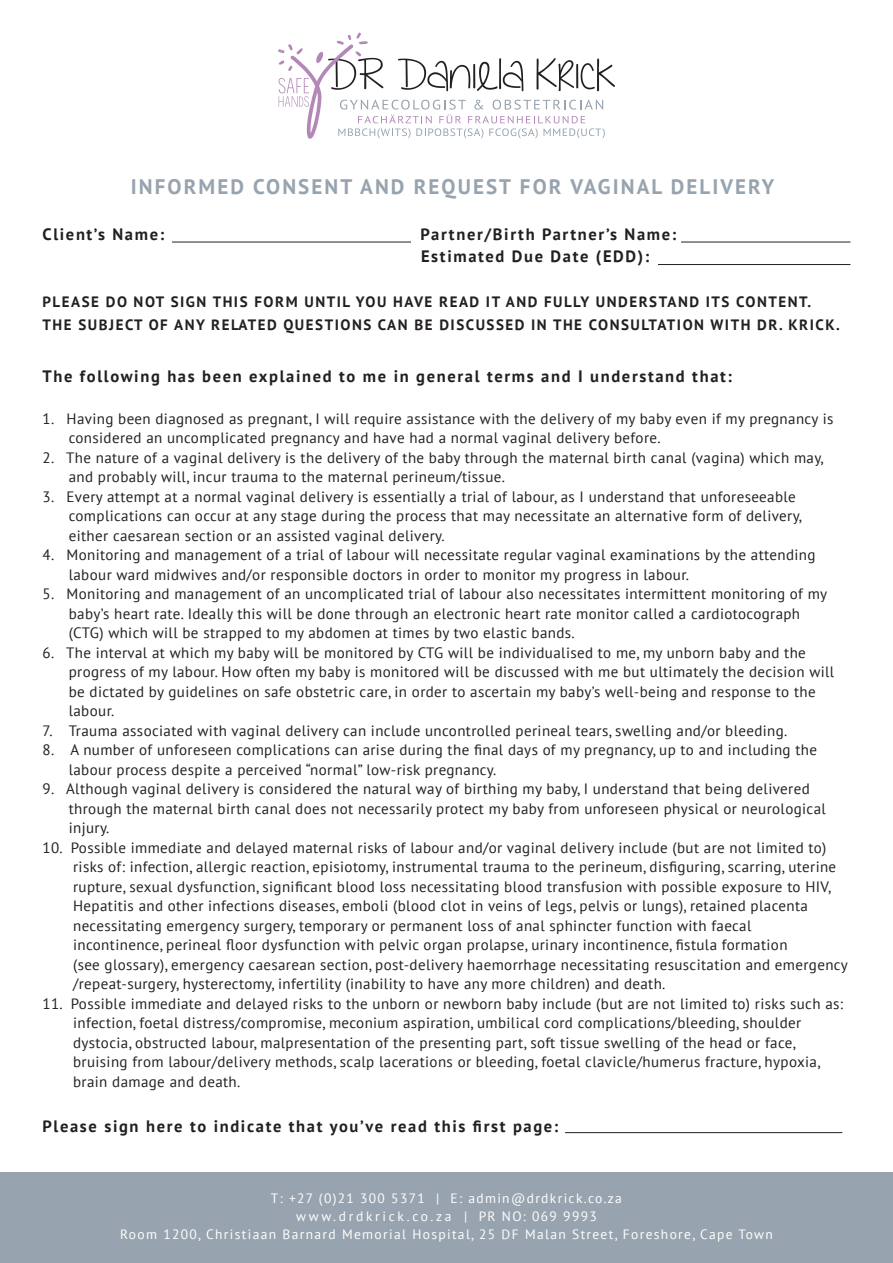
<style>
.page{position:relative;width:893px;height:1263px;background:#fff}
.page>*{position:absolute;margin:0;border:0;box-sizing:border-box;transform-origin:0 0}
.t1{font:700 21px "PT Sans";letter-spacing:.1em;color:#97a3ae}
.t2{font:700 16.5px/22.5px "PT Sans";letter-spacing:.1em;color:#231f20}
.t3{font:15px/19.5px "PT Sans";letter-spacing:.025em;color:#231f20}
.t4{font:700 15px/22.5px "PT Sans";letter-spacing:.1em;color:#231f20}
.t5{font:13.5px/18px "PT Sans";letter-spacing:.1em;color:#fff;text-align:center}
</style>
<div class="page">
<div style="left:0;top:1172px;width:893px;height:91px;background:#97a3ae"></div>
<svg style="left:278px;top:32px;width:337px;height:107px"></svg>
<hr style="left:172px;top:242px;width:239px;height:1px;background:#231f20">
<hr style="left:681px;top:242px;width:169px;height:1px;background:#231f20">
<hr style="left:658px;top:264px;width:192px;height:1px;background:#231f20">
<hr style="left:565px;top:1132px;width:277px;height:1px;background:#231f20">
<h1 class="t1" style="left:131px;top:173px;width:645px">INFORMED CONSENT AND REQUEST FOR VAGINAL DELIVERY</h1>
<p class="t2" style="left:43px;top:222px;width:123px">Client’s Name:</p>
<p class="t2" style="left:421px;top:222px;width:257px">Partner/Birth Partner’s Name:<br>Estimated Due Date (EDD):</p>
<p class="t4" style="left:43px;top:290px;width:799px">PLEASE DO NOT SIGN THIS FORM UNTIL YOU HAVE READ IT AND FULLY UNDERSTAND ITS CONTENT.<br>THE SUBJECT OF ANY RELATED QUESTIONS CAN BE DISCUSSED IN THE CONSULTATION WITH DR. KRICK.</p>
<p class="t2" style="left:42px;top:364px;width:691px">The following has been explained to me in general terms and I understand that:</p>
<p class="t3" style="left:69px;top:408px;width:766px;text-indent:-26px">1. Having been diagnosed as pregnant, I will require assistance with the delivery of my baby even if my pregnancy is considered an uncomplicated pregnancy and have had a normal vaginal delivery before.</p>
<p class="t3" style="left:69px;top:447px;width:756px;text-indent:-26px">2. The nature of a vaginal delivery is the delivery of the baby through the maternal birth canal (vagina) which may, and probably will, incur trauma to the maternal perineum/tissue.</p>
<p class="t3" style="left:69px;top:486px;width:735px;text-indent:-26px">3. Every attempt at a normal vaginal delivery is essentially a trial of labour, as I understand that unforeseeable complications can occur at any stage during the process that may necessitate an alternative form of delivery, either caesarean section or an assisted vaginal delivery.</p>
<p class="t3" style="left:69px;top:545px;width:748px;text-indent:-26px">4. Monitoring and management of a trial of labour will necessitate regular vaginal examinations by the attending labour ward midwives and/or responsible doctors in order to monitor my progress in labour.</p>
<p class="t3" style="left:69px;top:584px;width:760px;text-indent:-26px">5. Monitoring and management of an uncomplicated trial of labour also necessitates intermittent monitoring of my baby’s heart rate. Ideally this will be done through an electronic heart rate monitor called a cardiotocograph (CTG) which will be strapped to my abdomen at times by two elastic bands.</p>
<p class="t3" style="left:69px;top:642px;width:767px;text-indent:-26px">6. The interval at which my baby will be monitored by CTG will be individualised to me, my unborn baby and the progress of my labour. How often my baby is monitored will be discussed with me but ultimately the decision will be dictated by guidelines on safe obstetric care, in order to ascertain my baby’s well-being and response to the labour.</p>
<p class="t3" style="left:42px;top:720px;width:746px">7. Trauma associated with vaginal delivery can include uncontrolled perineal tears, swelling and/or bleeding.</p>
<p class="t3" style="left:69px;top:740px;width:750px;text-indent:-26px">8. A number of unforeseen complications can arise during the final days of my pregnancy, up to and including the labour process despite a perceived “normal” low-risk pregnancy.</p>
<p class="t3" style="left:69px;top:779px;width:759px;text-indent:-26px">9. Although vaginal delivery is considered the natural way of birthing my baby, I understand that being delivered through the maternal birth canal does not necessarily protect my baby from unforeseen physical or neurological injury.</p>
<p class="t3" style="left:73px;top:837px;width:776px;text-indent:-31px">10. Possible immediate and delayed maternal risks of labour and/or vaginal delivery include (but are not limited to) risks of: infection, allergic reaction, episiotomy, instrumental trauma to the perineum, disfiguring, scarring, uterine rupture, sexual dysfunction, significant blood loss necessitating blood transfusion with possible exposure to HIV, Hepatitis and other infections diseases, emboli (blood clot in veins of legs, pelvis or lungs), retained placenta necessitating emergency surgery, temporary or permanent loss of anal sphincter function with faecal<br>incontinence, perineal floor dysfunction with pelvic organ prolapse, urinary incontinence, fistula formation<br>(see glossary), emergency caesarean section, post-delivery haemorrhage necessitating resuscitation and emergency /repeat-surgery, hysterectomy, infertility (inability to have any more children) and death.</p>
<p class="t3" style="left:73px;top:993px;width:771px;text-indent:-31px">11. Possible immediate and delayed risks to the unborn or newborn baby include (but are not limited to) risks such as: infection, foetal distress/compromise, meconium aspiration, umbilical cord complications/bleeding, shoulder dystocia, obstructed labour, malpresentation of the presenting part, soft tissue swelling of the head or face, bruising from labour/delivery methods, scalp lacerations or bleeding, foetal clavicle/humerus fracture, hypoxia, brain damage and death.</p>
<p class="t2" style="left:42px;top:1114px;width:517px">Please sign here to indicate that you’ve read this first page:</p>
<p class="t5" style="left:120px;top:1189px;width:654px">T: +27 (0)21 300 5371 | E: admin@drdkrick.co.za<br>www.drdkrick.co.za | PR NO: 069 9993<br>Room 1200, Christiaan Barnard Memorial Hospital, 25 DF Malan Street, Foreshore, Cape Town</p>
</div>
